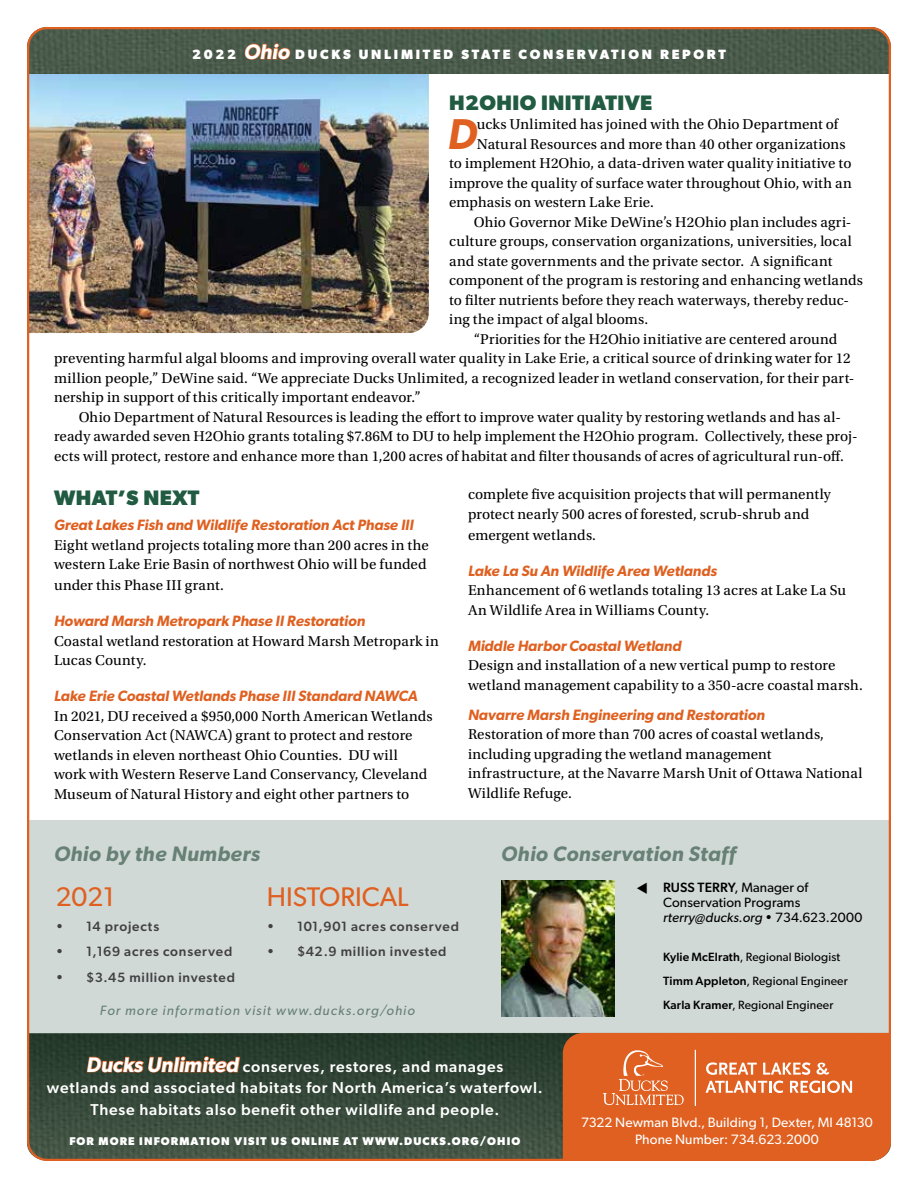
<style>
.page{position:relative;width:918px;height:1188px;background:#fff}
.page>*{position:absolute;margin:0;border:0;box-sizing:border-box;transform-origin:0 0}
.t1{font:italic 600 43.2px "Gibson";color:#df6020}
.t2{font:27px "Gibson";color:#df6020}
.t3{font:italic 600 21px "Gibson";letter-spacing:.02em;color:#678177}
.t4{font:700 21px "Gibson";letter-spacing:.02em;color:#215b41}
.t5{font:500 15.75px/21.5px "Gibson";letter-spacing:.05em;color:#fff;text-align:center}
.t6{font:15px/19.5px "Utopia Std";letter-spacing:.01em;color:#000}
.t7{font:italic 600 15px "Gibson";color:#df6020}
.t8{font:13.65px/17.1px "Gibson";letter-spacing:.005em;color:#fff;text-align:center}
.t9{font:500 13.5px "Gibson";letter-spacing:.055em;color:#414042}
.t10{font:13.5px/15px "Gibson";letter-spacing:.01em;color:#000}
.t11{font:700 13.5px "Gibson";letter-spacing:.2em;color:#fff}
.t12{font:italic 13.5px "Gibson";letter-spacing:.085em;color:#678177}
.t13{font:12px/24px "Gibson";letter-spacing:.01em;color:#000}
.t14{font:700 11.25px "Gibson";letter-spacing:.1em;color:#fff}
.s1{font-weight:600;font-style:italic;font-size:21px;color:#df6020}
.s2{font-weight:500}
.s3{font-style:italic}
</style>
<div class="page">
<div style="left:27px;top:821px;width:864px;height:212px;background:#d1d9d6"></div>
<img style="left:501px;top:881px;width:114px;height:136px">
<img style="left:30px;top:74px;width:399px;height:259px">
<svg style="left:27px;top:1033px;width:536px;height:128px;background:#384838"></svg>
<img style="left:27px;top:27px;width:864px;height:47px">
<svg style="left:563px;top:1033px;width:328px;height:128px;background:#e0672b"></svg>
<p class="t11" style="left:192px;top:46px;width:535px">2022 <span class="s1">Ohio</span> DUCKS UNLIMITED STATE CONSERVATION REPORT</p>
<h3 class="t4" style="left:449px;top:90px;width:205px">H2OHIO INITIATIVE</h3>
<h1 class="t1" style="left:447px;top:108px;width:31px">D</h1>
<p class="t6" style="left:477px;top:115px;width:363px">ucks Unlimited has joined with the Ohio Department of</p>
<p class="t6" style="left:477px;top:134px;width:370px">Natural Resources and more than 40 other organizations</p>
<p class="t6" style="left:449px;top:154px;width:404px">to implement H2Ohio, a data-driven water quality initiative to</p>
<p class="t6" style="left:449px;top:173px;width:404px">improve the quality of surface water throughout Ohio, with an</p>
<p class="t6" style="left:449px;top:193px;width:206px">emphasis on western Lake Erie.</p>
<p class="t6" style="left:474px;top:212px;width:379px">Ohio Governor Mike DeWine’s H2Ohio plan includes agri-</p>
<p class="t6" style="left:449px;top:232px;width:404px">culture groups, conservation organizations, universities, local</p>
<p class="t6" style="left:449px;top:251px;width:385px">and state governments and the private sector. A significant</p>
<p class="t6" style="left:449px;top:271px;width:416px">component of the program is restoring and enhancing wetlands</p>
<p class="t6" style="left:449px;top:290px;width:402px">to filter nutrients before they reach waterways, thereby reduc-</p>
<p class="t6" style="left:449px;top:310px;width:201px">ing the impact of algal blooms.</p>
<p class="t6" style="left:474px;top:329px;width:365px">“Priorities for the H2Ohio initiative are centered around</p>
<p class="t6" style="left:54px;top:349px;width:798px">preventing harmful algal blooms and improving overall water quality in Lake Erie, a critical source of drinking water for 12</p>
<p class="t6" style="left:54px;top:368px;width:802px">million people,” DeWine said. “We appreciate Ducks Unlimited, a recognized leader in wetland conservation, for their part-</p>
<p class="t6" style="left:54px;top:388px;width:368px">nership in support of this critically important endeavor.”</p>
<p class="t6" style="left:79px;top:407px;width:764px">Ohio Department of Natural Resources is leading the effort to improve water quality by restoring wetlands and has al-</p>
<p class="t6" style="left:54px;top:427px;width:805px">ready awarded seven H2Ohio grants totaling $7.86M to DU to help implement the H2Ohio program. Collectively, these proj-</p>
<p class="t6" style="left:54px;top:446px;width:791px">ects will protect, restore and enhance more than 1,200 acres of habitat and filter thousands of acres of agricultural run-off.</p>
<h3 class="t4" style="left:54px;top:485px;width:147px">WHAT’S NEXT</h3>
<p class="t7" style="left:54px;top:516px;width:361px">Great Lakes Fish and Wildlife Restoration Act Phase III</p>
<p class="t6" style="left:54px;top:536px;width:376px">Eight wetland projects totaling more than 200 acres in the western Lake Erie Basin of northwest Ohio will be funded</p>
<p class="t6" style="left:54px;top:576px;width:171px">under this Phase III grant.</p>
<p class="t7" style="left:54px;top:612px;width:313px">Howard Marsh Metropark Phase II Restoration</p>
<p class="t6" style="left:54px;top:632px;width:386px">Coastal wetland restoration at Howard Marsh Metropark in<br>Lucas County.</p>
<p class="t7" style="left:54px;top:687px;width:365px">Lake Erie Coastal Wetlands Phase III Standard NAWCA</p>
<p class="t6" style="left:54px;top:707px;width:380px">In 2021, DU received a $950,000 North American Wetlands Conservation Act (NAWCA) grant to protect and restore wetlands in eleven northeast Ohio Counties. DU will work with Western Reserve Land Conservancy, Cleveland Museum of Natural History and eight other partners to</p>
<p class="t6" style="left:468px;top:485px;width:364px">complete five acquisition projects that will permanently protect nearly 500 acres of forested, scrub-shrub and</p>
<p class="t6" style="left:468px;top:525px;width:130px">emergent wetlands.</p>
<p class="t7" style="left:468px;top:561px;width:250px">Lake La Su An Wildlife Area Wetlands</p>
<p class="t6" style="left:468px;top:581px;width:380px">Enhancement of 6 wetlands totaling 13 acres at Lake La Su<br>An Wildlife Area in Williams County.</p>
<p class="t7" style="left:468px;top:636px;width:215px">Middle Harbor Coastal Wetland</p>
<p class="t6" style="left:468px;top:656px;width:396px">Design and installation of a new vertical pump to restore wetland management capability to a 350-acre coastal marsh.</p>
<p class="t7" style="left:468px;top:705px;width:298px">Navarre Marsh Engineering and Restoration</p>
<p class="t6" style="left:468px;top:725px;width:396px">Restoration of more than 700 acres of coastal wetlands, including upgrading the wetland management infrastructure, at the Navarre Marsh Unit of Ottawa National Wildlife Refuge.</p>
<h3 class="t3" style="left:54px;top:842px;width:207px">Ohio by the Numbers</h3>
<h2 class="t2" style="left:56px;top:881px;width:61px">2021</h2>
<p class="t9" style="left:56px;top:919px;width:105px">• 14 projects</p>
<p class="t9" style="left:56px;top:944px;width:178px">• 1,169 acres conserved</p>
<p class="t9" style="left:56px;top:969px;width:181px">• $3.45 million invested</p>
<h2 class="t2" style="left:267px;top:880px;width:143px">HISTORICAL</h2>
<p class="t9" style="left:267px;top:918px;width:194px">• 101,901 acres conserved</p>
<p class="t9" style="left:267px;top:944px;width:181px">• $42.9 million invested</p>
<p class="t12" style="left:100px;top:1002px;width:317px">For more information visit www.ducks.org/ohio</p>
<h3 class="t3" style="left:501px;top:842px;width:236px">Ohio Conservation Staff</h3>
<p class="t10" style="left:663px;top:879px;width:201px"><span class="s2">RUSS TERRY</span>, Manager of<br>Conservation Programs <span class="s3">rterry@ducks.org</span> • 734.623.2000</p>
<p class="t13" style="left:663px;top:944px;width:186px"><span class="s2">Kylie McElrath</span>, Regional Biologist<br><span class="s2">Timm Appleton</span>, Regional Engineer<br><span class="s2">Karla Kramer</span>, Regional Engineer</p>
<p class="t5" style="left:47px;top:1055px;width:497px"><span class="s1">Ducks Unlimited</span> conserves, restores, and manages<br>wetlands and associated habitats for North America’s waterfowl.<br>These habitats also benefit other wildlife and people.</p>
<p class="t14" style="left:69px;top:1135px;width:453px">FOR MORE INFORMATION VISIT US ONLINE AT WWW.DUCKS.ORG/OHIO</p>
<p class="t8" style="left:581px;top:1113px;width:293px">7322 Newman Blvd., Building 1, Dexter, MI 48130<br>Phone Number: 734.623.2000</p>
</div>
